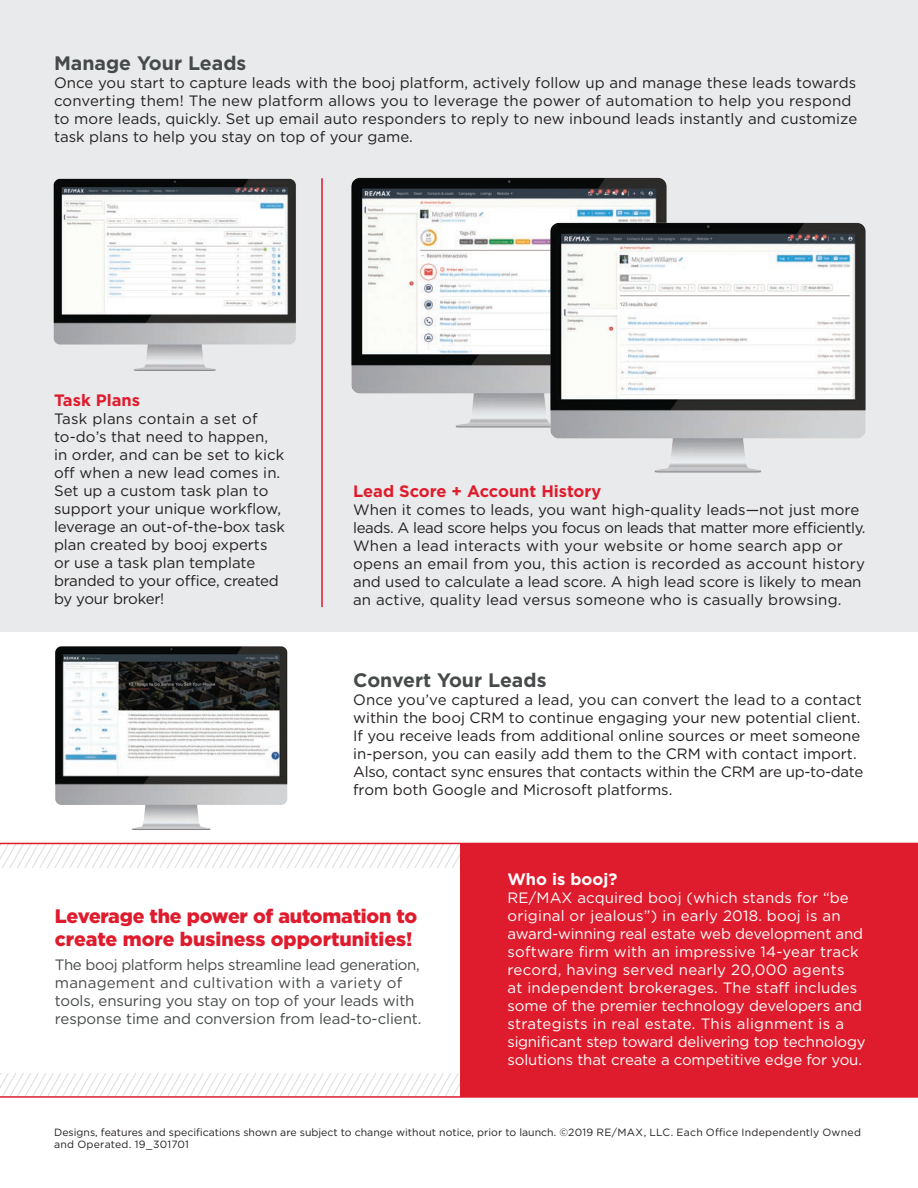
<style>
.page{position:relative;width:918px;height:1188px;background:#fff}
.page>*{position:absolute;margin:0;border:0;box-sizing:border-box;transform-origin:0 0}
.t1{font:900 19.5px/23.4px "Gotham";letter-spacing:-.01em;color:#df1c2d}
.t2{font:700 19.5px "Gotham";color:#474a4a}
.t3{font:700 16.5px "Gotham";color:#df1c2d}
.t4{font:700 16.5px "Gotham";color:#fff}
.t5{font:15px/18px "Gotham";color:#231f20}
.t6{font:15px/18px "Gotham";color:#fff}
.t7{font:15px/18px "Gotham";letter-spacing:-.01em;color:#474a4a}
.t8{font:10.5px/12px "Gotham";color:#231f20}
</style>
<div class="page">
<div style="left:0;top:0;width:918px;height:632px;background:#e9eaeb"></div>
<svg style="left:0;top:845px;width:460px;height:23px"></svg>
<svg style="left:0;top:1074px;width:460px;height:22px"></svg>
<div style="left:460px;top:843px;width:458px;height:254px;background:#df1c2d"></div>
<img style="left:55px;top:646px;width:233px;height:184px">
<img style="left:53px;top:178px;width:243px;height:193px">
<img style="left:351px;top:177px;width:316px;height:251px">
<img style="left:538px;top:213px;width:328px;height:260px">
<hr style="left:321px;top:178px;width:2px;height:429px;background:#df1c2d">
<hr style="left:0;top:843px;width:918px;height:1px;background:#df1c2d">
<hr style="left:0;top:1096px;width:918px;height:2px;background:#df1c2d">
<h1 class="t2" style="left:54px;top:50px;width:194px">Manage Your Leads</h1>
<p class="t5" style="left:54px;top:73px;width:805px">Once you start to capture leads with the booj platform, actively follow up and manage these leads towards converting them! The new platform allows you to leverage the power of automation to help you respond to more leads, quickly. Set up email auto responders to reply to new inbound leads instantly and customize task plans to help you stay on top of your game.</p>
<p class="t3" style="left:54px;top:390px;width:88px">Task Plans</p>
<p class="t5" style="left:54px;top:410px;width:233px">Task plans contain a set of to-do’s that need to happen, in order, and can be set to kick off when a new lead comes in.<br>Set up a custom task plan to support your unique workflow, leverage an out-of-the-box task plan created by booj experts or use a task plan template branded to your office, created by your broker!</p>
<p class="t3" style="left:353px;top:480px;width:250px">Lead Score + Account History</p>
<p class="t5" style="left:353px;top:500px;width:514px">When it comes to leads, you want high-quality leads—not just more leads. A lead score helps you focus on leads that matter more efficiently.<br>When a lead interacts with your website or home search app or opens an email from you, this action is recorded as account history and used to calculate a lead score. A high lead score is likely to mean an active, quality lead versus someone who is casually browsing.</p>
<h1 class="t2" style="left:353px;top:668px;width:195px">Convert Your Leads</h1>
<p class="t5" style="left:353px;top:691px;width:512px">Once you’ve captured a lead, you can convert the lead to a contact within the booj CRM to continue engaging your new potential client.<br>If you receive leads from additional online sources or meet someone in-person, you can easily add them to the CRM with contact import.<br>Also, contact sync ensures that contacts within the CRM are up-to-date from both Google and Microsoft platforms.</p>
<h1 class="t1" style="left:55px;top:904px;width:364px">Leverage the power of automation to create more business opportunities!</h1>
<p class="t7" style="left:55px;top:956px;width:368px">The booj platform helps streamline lead generation, management and cultivation with a variety of tools, ensuring you stay on top of your leads with response time and conversion from lead-to-client.</p>
<p class="t4" style="left:508px;top:868px;width:111px">Who is booj?</p>
<p class="t6" style="left:508px;top:888px;width:360px">RE/MAX acquired booj (which stands for “be original or jealous”) in early 2018. booj is an award-winning real estate web development and software firm with an impressive 14-year track record, having served nearly 20,000 agents<br>at independent brokerages. The staff includes some of the premier technology developers and strategists in real estate. This alignment is a significant step toward delivering top technology solutions that create a competitive edge for you.</p>
<p class="t8" style="left:54px;top:1126px;width:808px">Designs, features and specifications shown are subject to change without notice, prior to launch. ©2019 RE/MAX, LLC. Each Office Independently Owned and Operated. 19_301701</p>
</div>
